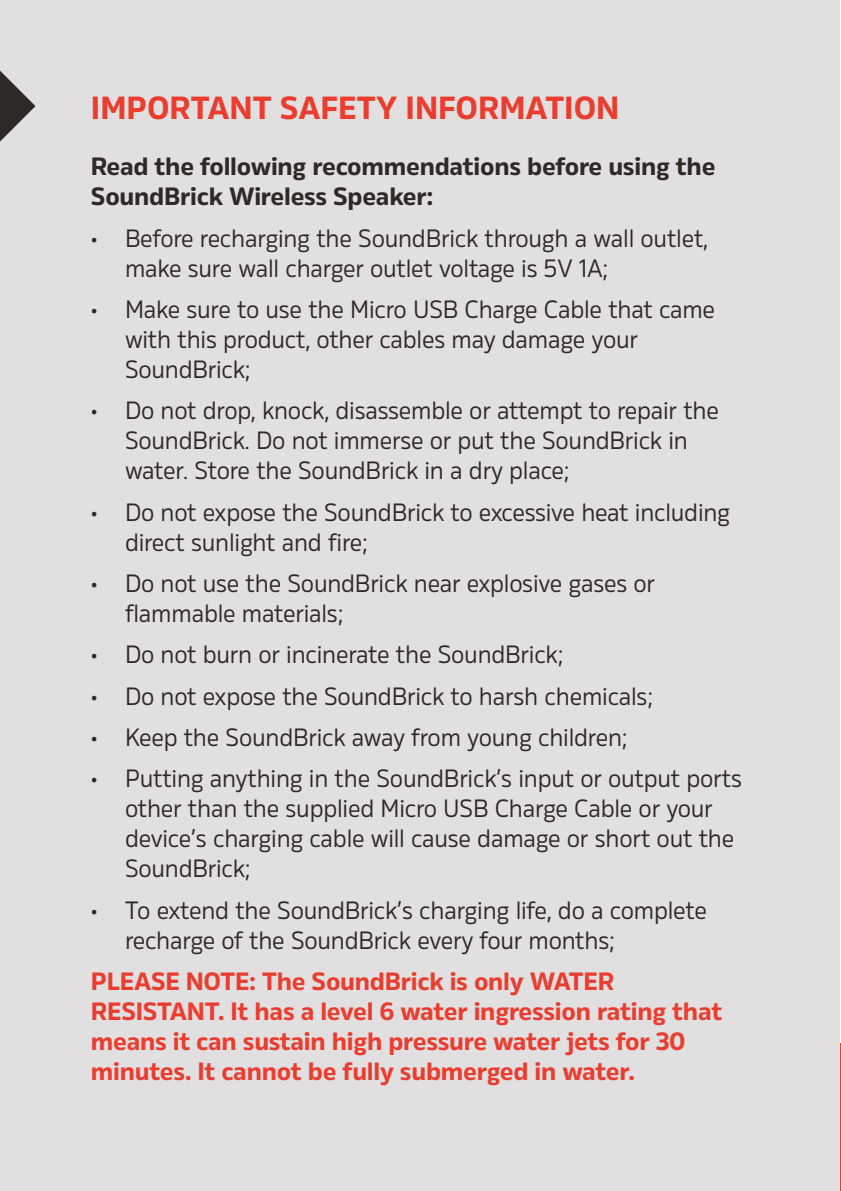
<style>
.page{position:relative;width:841px;height:1191px;background:#fff}
.page>*{position:absolute;margin:0;border:0;box-sizing:border-box;transform-origin:0 0}
.t1{font:700 32px "Rleud";color:#ea3d2f}
.t2{font:24.8px/30px "Rleud";letter-spacing:-.01em;color:#2e2926}
.number_2{font:700 24.8px/30px "Rleud";letter-spacing:-.01em;color:#ea3d2f}
.t3{font:700 24.8px/30px "Rleud";letter-spacing:-.01em;color:#2e2926}
</style>
<div class="page">
<div style="left:0;top:0;width:839px;height:1191px;background:#e1dfe0"></div>
<svg style="left:0;top:70px;width:35px;height:72px"></svg>
<hr style="left:839px;top:1043px;width:1px;height:148px;background:#ea3d2f">
<p class="t1" style="left:91px;top:85px;width:530px">IMPORTANT SAFETY INFORMATION</p>
<p class="t3" style="left:91px;top:150px;width:626px">Read the following recommendations before using the<br>SoundBrick Wireless Speaker:</p>
<p class="t2" style="left:125px;top:222px;width:584px;text-indent:-34px">• Before recharging the SoundBrick through a wall outlet, make sure wall charger outlet voltage is 5V 1A;</p>
<p class="t2" style="left:125px;top:294px;width:591px;text-indent:-34px">• Make sure to use the Micro USB Charge Cable that came with this product, other cables may damage your<br>SoundBrick;</p>
<p class="t2" style="left:125px;top:395px;width:595px;text-indent:-34px">• Do not drop, knock, disassemble or attempt to repair the<br>SoundBrick. Do not immerse or put the SoundBrick in water. Store the SoundBrick in a dry place;</p>
<p class="t2" style="left:125px;top:496px;width:606px;text-indent:-34px">• Do not expose the SoundBrick to excessive heat including direct sunlight and fire;</p>
<p class="t2" style="left:125px;top:568px;width:531px;text-indent:-34px">• Do not use the SoundBrick near explosive gases or flammable materials;</p>
<p class="t2" style="left:91px;top:639px;width:474px">• Do not burn or incinerate the SoundBrick;</p>
<p class="t2" style="left:91px;top:680px;width:563px">• Do not expose the SoundBrick to harsh chemicals;</p>
<p class="t2" style="left:91px;top:722px;width:538px">• Keep the SoundBrick away from young children;</p>
<p class="t2" style="left:125px;top:763px;width:618px;text-indent:-34px">• Putting anything in the SoundBrick’s input or output ports other than the supplied Micro USB Charge Cable or your device’s charging cable will cause damage or short out the SoundBrick;</p>
<p class="t2" style="left:125px;top:894px;width:583px;text-indent:-34px">• To extend the SoundBrick’s charging life, do a complete recharge of the SoundBrick every four months;</p>
<p class="number_2" style="left:91px;top:965px;width:632px">PLEASE NOTE: The SoundBrick is only WATER RESISTANT. It has a level 6 water ingression rating that means it can sustain high pressure water jets for 30 minutes. It cannot be fully submerged in water.</p>
</div>
